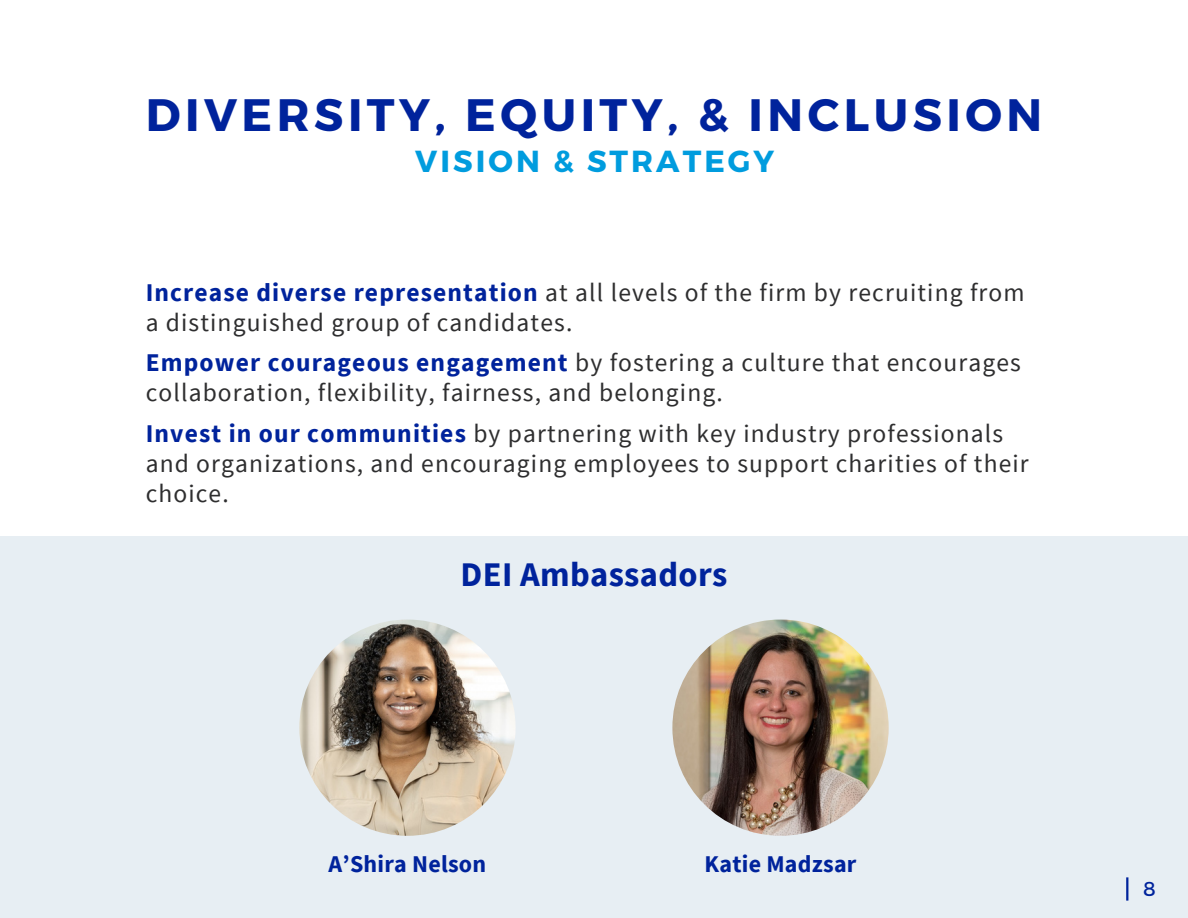
<style>
.page{position:relative;width:1188px;height:918px;background:#fff}
.page>*{position:absolute;margin:0;border:0;box-sizing:border-box;transform-origin:0 0}
.t1{font:700 45.45px "Montserrat";letter-spacing:.1em;color:#00239c}
.t2{font:700 34.5px "Source Sans Pro";letter-spacing:.01em;color:#00239c}
.t3{font:700 30.45px "Montserrat";letter-spacing:.1em;color:#009cde}
.t4{font:25.5px/30px "Source Sans Pro";letter-spacing:.045em;color:#2e2e2f}
.t5{font:700 24px "Source Sans Pro";letter-spacing:.01em;color:#00239c}
.t6{font:20.1px "Montserrat";color:#00239c}
.s1{font-weight:700;color:#00239c}
</style>
<div class="page">
<div style="left:0;top:536px;width:1188px;height:382px;background:#e7eef3"></div>
<hr style="left:1126px;top:877px;width:2px;height:24px;background:#00239c">
<img style="left:299px;top:620px;width:217px;height:216px;border-radius:50%">
<img style="left:672px;top:620px;width:217px;height:216px;border-radius:50%">
<h1 class="t1" style="left:146px;top:85px;width:898px">DIVERSITY, EQUITY, &amp; INCLUSION</h1>
<h1 class="t3" style="left:415px;top:142px;width:361px">VISION &amp; STRATEGY</h1>
<p class="t4" style="left:146px;top:277px;width:881px"><span class="s1">Increase diverse representation</span> at all levels of the firm by recruiting from a distinguished group of candidates.</p>
<p class="t4" style="left:146px;top:347px;width:877px"><span class="s1">Empower courageous engagement</span> by fostering a culture that encourages collaboration, flexibility, fairness, and belonging.</p>
<p class="t4" style="left:146px;top:418px;width:885px"><span class="s1">Invest in our communities</span> by partnering with key industry professionals and organizations, and encouraging employees to support charities of their choice.</p>
<h3 class="t2" style="left:461px;top:552px;width:268px">DEI Ambassadors</h3>
<p class="t5" style="left:329px;top:848px;width:159px">A’Shira Nelson</p>
<h3 class="t5" style="left:705px;top:848px;width:153px">Katie Madzsar</h3>
<p class="t6" style="left:1143px;top:876px;width:14px">8</p>
</div>
